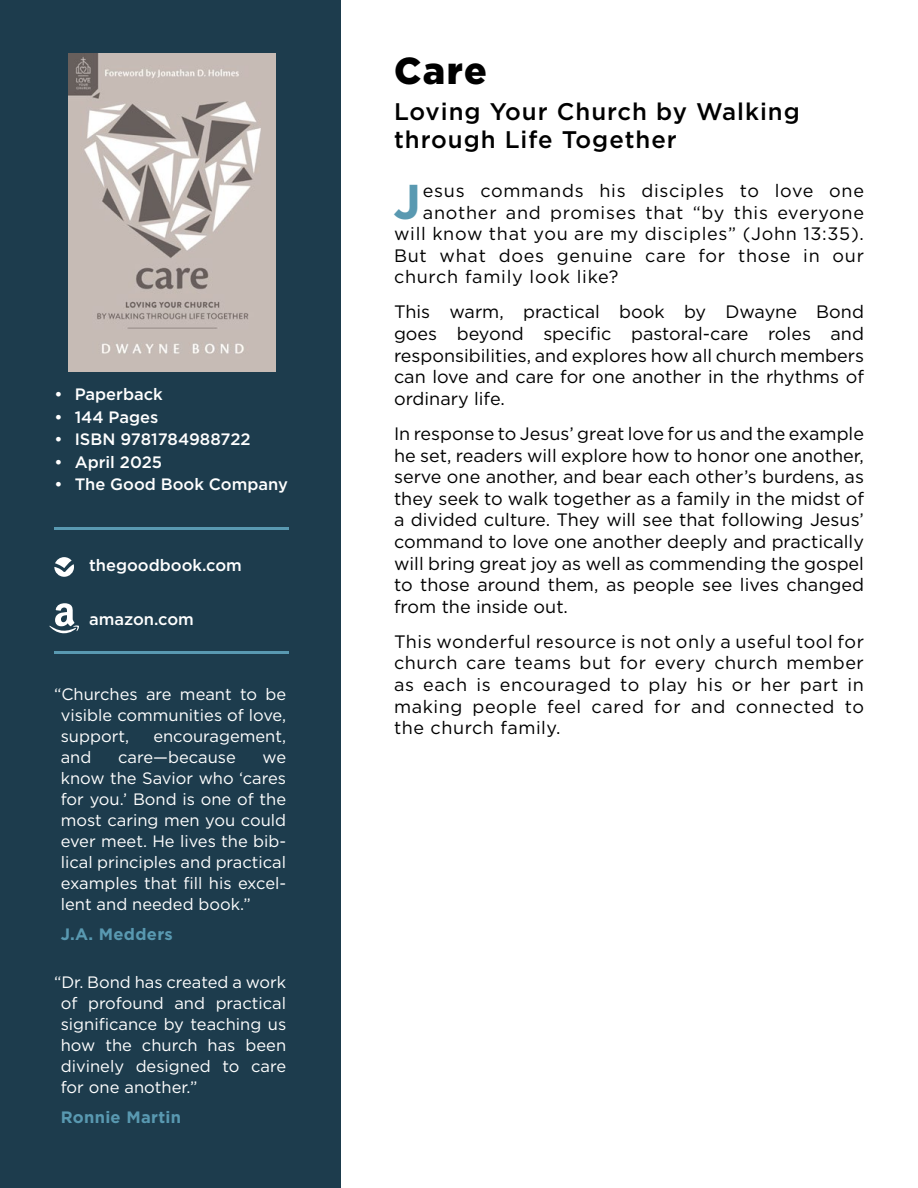
<style>
.page{position:relative;width:918px;height:1188px;background:#fff}
.page>*{position:absolute;margin:0;border:0;box-sizing:border-box;transform-origin:0 0}
.t1{font:700 48.9px "Gotham";color:#5999b1}
.t2{font:900 37.5px "Gotham";color:#000}
.t3{font:500 24px/28.8px "Gotham";letter-spacing:.04em;color:#000}
.t4{font:18px/21.6px "Gotham";letter-spacing:.03em;color:#000;text-align:justify}
.t5{font:16.5px/21px "Gotham";color:#fff;text-align:justify}
.t6{font:500 16.5px "Gotham";color:#fff}
.t7{font:700 16.5px "Gotham";letter-spacing:.02em;color:#5999b1}
</style>
<div class="page">
<div style="left:0;top:0;width:340px;height:1188px;background:#1d3c4d"></div>
<svg style="left:54px;top:557px;width:20px;height:20px"></svg>
<hr style="left:54px;top:651px;width:235px;height:3px;background:#5999b1">
<hr style="left:54px;top:527px;width:235px;height:3px;background:#5999b1">
<img style="left:68px;top:54px;width:207px;height:318px">
<svg style="left:49px;top:603px;width:30px;height:31px"></svg>
<p class="t6" style="left:54px;top:383px;width:110px">• Paperback</p>
<p class="t6" style="left:54px;top:406px;width:106px">• 144 Pages</p>
<p class="t6" style="left:54px;top:428px;width:198px">• ISBN 9781784988722</p>
<p class="t6" style="left:54px;top:451px;width:109px">• April 2025</p>
<p class="t6" style="left:54px;top:474px;width:235px">• The Good Book Company</p>
<p class="t6" style="left:89px;top:555px;width:154px">thegoodbook.com</p>
<p class="t6" style="left:89px;top:608px;width:106px">amazon.com</p>
<p class="t5" style="left:61px;top:684px;width:227px;text-indent:-7px">“Churches are meant to be visible communities of love, support,</p>
<p class="t5" style="left:153px;top:726px;width:134px">encouragement,</p>
<p class="t5" style="left:61px;top:747px;width:32px">and</p>
<p class="t5" style="left:118px;top:747px;width:119px">care—because</p>
<p class="t5" style="left:61px;top:747px;width:227px;text-indent:202px">we know the Savior who ‘cares for you.’ Bond is one of the most caring men you could ever meet. He lives the bib&shy;lical principles and practical examples that fill his excel&shy;lent and needed book.”</p>
<p class="t7" style="left:61px;top:924px;width:114px">J.A. Medders</p>
<p class="t5" style="left:61px;top:972px;width:227px;text-indent:-7px">“Dr. Bond has created a work of profound and practical significance by teaching us how the church has been divinely designed to care for one another.”</p>
<p class="t7" style="left:61px;top:1107px;width:122px">Ronnie Martin</p>
<h2 class="t2" style="left:394px;top:45px;width:94px">Care</h2>
<h3 class="t3" style="left:394px;top:96px;width:407px">Loving Your Church by Walking through Life Together</h3>
<h1 class="t1" style="left:393px;top:169px;width:29px">J</h1>
<p class="t4" style="left:423px;top:179px;width:443px">esus commands his disciples to love one</p>
<p class="t4" style="left:423px;top:201px;width:443px">another and promises that “by this everyone</p>
<p class="t4" style="left:394px;top:223px;width:471px">will know that you are my disciples” (John 13:35).</p>
<p class="t4" style="left:394px;top:244px;width:472px">But what does genuine care for those in our</p>
<p class="t4" style="left:394px;top:266px;width:226px">church family look like?</p>
<p class="t4" style="left:394px;top:301px;width:471px">This warm, practical book by Dwayne Bond goes beyond specific pastoral-care roles and responsibilities, and explores how all church members can love and care for one another in the rhythms of ordinary life.</p>
<p class="t4" style="left:394px;top:422px;width:472px">In response to Jesus’ great love for us and the example he set, readers will explore how to honor one another, serve one another, and bear each other’s burdens, as they seek to walk together as a family in the midst of a divided culture. They will see that following Jesus’ command to love one another deeply and practically will bring great joy as well as commending the gospel to those around them, as people see lives changed from the inside out.</p>
<p class="t4" style="left:394px;top:630px;width:471px">This wonderful resource is not only a useful tool for church care teams but for every church member as each is encouraged to play his or her part in making people feel cared for and connected to the church family.</p>
</div>
